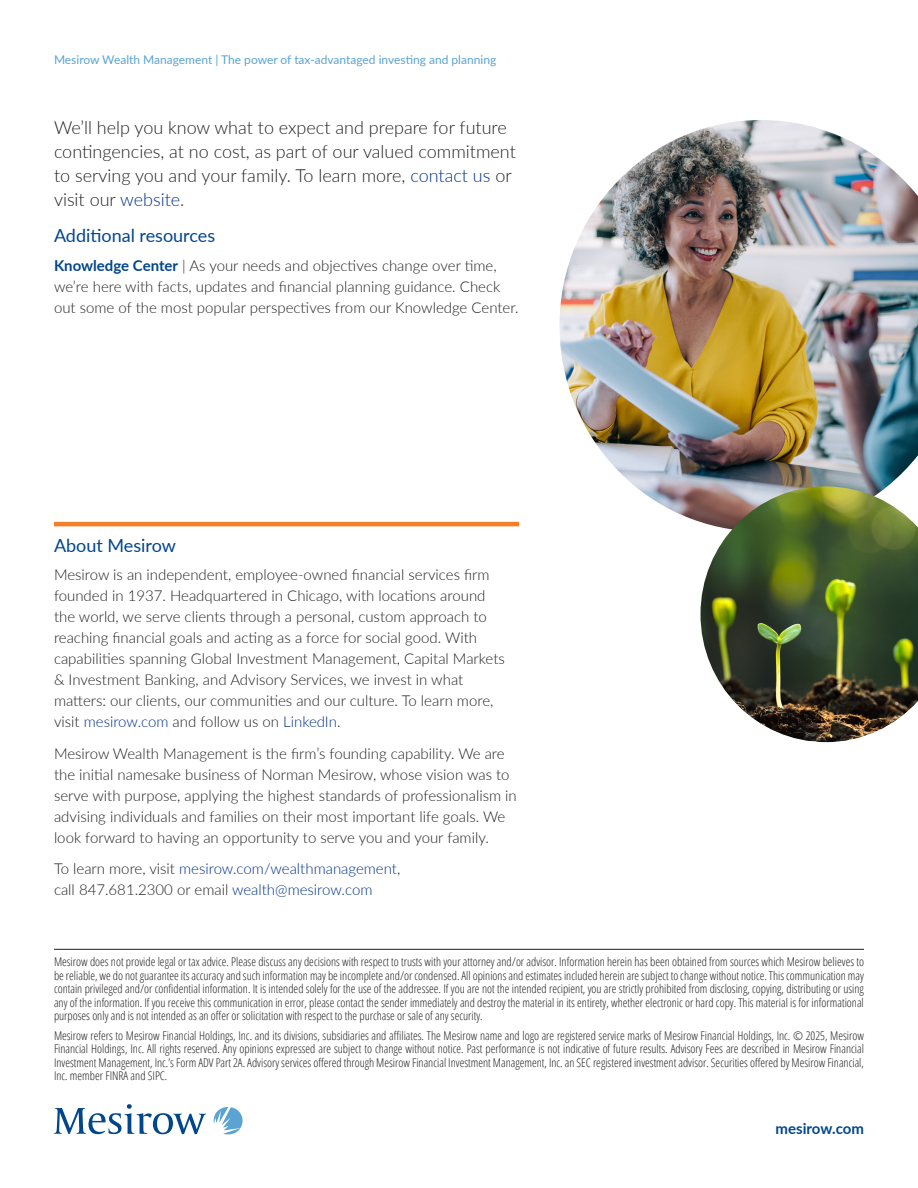
<style>
.page{position:relative;width:918px;height:1188px;background:#fff}
.page>*{position:absolute;margin:0;border:0;box-sizing:border-box;transform-origin:0 0}
._1_Intro_Paragraph_no_rule{font:300 18px/24px "Lato";color:#231f20}
._3_Subhead_L1{font:18px "Lato";color:#00468b}
._2_Sidebar_Header__rule_orange{font:18px "Lato";color:#00468b}
._3_Body{font:300 15px/21px "Lato";color:#231f20}
._3_Body-2{font:300 15px/21px "Lato";color:#003186}
.t1{font:700 15px "Lato";color:#00468b}
._9_Footnote_with_rule{font:300 condensed 12px/13.5px "Open Sans";color:#231f20;text-align:justify}
._9_Footnote{font:300 condensed 12px/13.5px "Open Sans";color:#231f20;text-align:justify}
.t2{font:12px "Lato";color:#5aa3d2}
.s1{color:#003186}
.s2{font-weight:700;color:#00468b}
.s3{color:#231f20}
</style>
<div class="page">
<svg style="left:214px;top:1107px;width:29px;height:27px"></svg>
<svg style="left:54px;top:1104px;width:152px;height:30px"></svg>
<img style="left:560px;top:120px;width:358px;height:402px">
<img style="left:700px;top:486px;width:218px;height:256px">
<hr style="left:54px;top:949px;width:810px;height:1px;background:#231f20">
<hr style="left:54px;top:522px;width:465px;height:4px;background:#f57e29">
<p class="t2" style="left:54px;top:51px;width:444px">Mesirow Wealth Management | The power of tax-advantaged investing and planning</p>
<p class="_1_Intro_Paragraph_no_rule" style="left:54px;top:115px;width:463px">We’ll help you know what to expect and prepare for future contingencies, at no cost, as part of our valued commitment to serving you and your family. To learn more, <span class="s1">contact us</span> or visit our <span class="s1">website</span>.</p>
<p class="_3_Subhead_L1" style="left:54px;top:223px;width:163px">Additional resources</p>
<p class="_3_Body" style="left:54px;top:255px;width:466px"><span class="s2">Knowledge Center</span> | As your needs and objectives change over time, we’re here with facts, updates and financial planning guidance. Check out some of the most popular perspectives from our Knowledge Center.</p>
<p class="_2_Sidebar_Header__rule_orange" style="left:54px;top:532px;width:123px">About Mesirow</p>
<p class="_3_Body" style="left:54px;top:564px;width:452px">Mesirow is an independent, employee-owned financial services firm founded in 1937. Headquartered in Chicago, with locations around the world, we serve clients through a personal, custom approach to reaching financial goals and acting as a force for social good. With capabilities spanning Global Investment Management, Capital Markets &amp; Investment Banking, and Advisory Services, we invest in what matters: our clients, our communities and our culture. To learn more, visit <span class="s1">mesirow.com</span> and follow us on <span class="s1">LinkedIn</span>.</p>
<p class="_3_Body" style="left:54px;top:742px;width:464px">Mesirow Wealth Management is the firm’s founding capability. We are the initial namesake business of Norman Mesirow, whose vision was to serve with purpose, applying the highest standards of professionalism in advising individuals and families on their most important life goals. We look forward to having an opportunity to serve you and your family.</p>
<p class="_3_Body-2" style="left:54px;top:858px;width:348px"><span class="s3">To learn more, visit</span> mesirow.com/wealthmanagement<span class="s3">, call 847.681.2300 or email</span> wealth@mesirow.com</p>
<p class="_9_Footnote_with_rule" style="left:54px;top:955px;width:812px">Mesirow does not provide legal or tax advice. Please discuss any decisions with respect to trusts with your attorney and/or advisor. Information herein has been obtained from sources which Mesirow believes to be reliable, we do not guarantee its accuracy and such information may be incomplete and/or condensed. All opinions and estimates included herein are subject to change without notice. This communication may contain privileged and/or confidential information. It is intended solely for the use of the addressee. If you are not the intended recipient, you are strictly prohibited from disclosing, copying, distributing or using any of the information. If you receive this communication in error, please contact the sender immediately and destroy the material in its entirety, whether electronic or hard copy. This material is for informational purposes only and is not intended as an offer or solicitation with respect to the purchase or sale of any security.</p>
<p class="_9_Footnote" style="left:54px;top:1028px;width:812px">Mesirow refers to Mesirow Financial Holdings, Inc. and its divisions, subsidiaries and affiliates. The Mesirow name and logo are registered service marks of Mesirow Financial Holdings, Inc. © 2025, Mesirow Financial Holdings, Inc. All rights reserved. Any opinions expressed are subject to change without notice. Past performance is not indicative of future results. Advisory Fees are described in Mesirow Financial Investment Management, Inc.’s Form ADV Part 2A. Advisory services offered through Mesirow Financial Investment Management, Inc. an SEC registered investment advisor. Securities offered by Mesirow Financial, Inc. member FINRA and SIPC.</p>
<p class="t1" style="left:776px;top:1117px;width:90px">mesirow.com</p>
</div>
